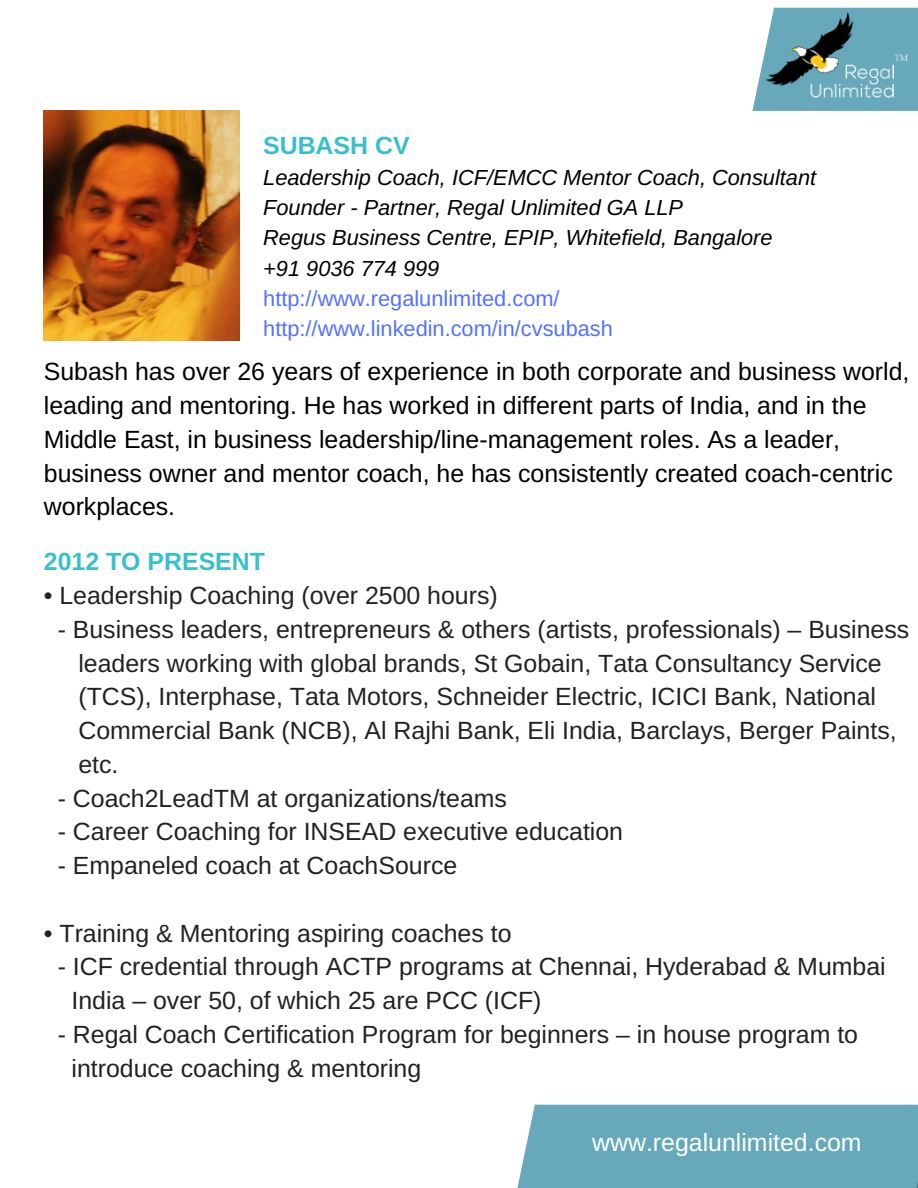
<style>
.page{position:relative;width:918px;height:1188px;background:#fff}
.page>*{position:absolute;margin:0;border:0;box-sizing:border-box;transform-origin:0 0}
.t1{font:24.9px/33.8px "Arimo";color:#222}
.t2{font:24.9px/33.8px "Arimo";color:#000}
.t3{font:24.9px "Arimo";color:#fff}
.t4{font:700 24.9px "Arimo";color:#37c0ca}
.t5{font:italic 21.75px/30.3px "Arimo";color:#000}
.t6{font:21.75px/30.3px "Arimo";color:#5271ff}
</style>
<div class="page">
<div style="left:517px;top:1105px;width:401px;height:83px;background:#67a9ba"></div>
<img style="left:752px;top:7px;width:166px;height:104px">
<img style="left:44px;top:110px;width:196px;height:231px">
<p class="t4" style="left:263px;top:132px;width:148px">SUBASH CV</p>
<p class="t5" style="left:263px;top:162px;width:554px">Leadership Coach, ICF/EMCC Mentor Coach, Consultant Founder - Partner, Regal Unlimited GA LLP<br>Regus Business Centre, EPIP, Whitefield, Bangalore<br>+91 9036 774 999</p>
<p class="t6" style="left:263px;top:283px;width:351px">http://www.regalunlimited.com/ http://www.linkedin.com/in/cvsubash</p>
<p class="t2" style="left:44px;top:355px;width:867px">Subash has over 26 years of experience in both corporate and business world, leading and mentoring. He has worked in different parts of India, and in the Middle East, in business leadership/line-management roles. As a leader, business owner and mentor coach, he has consistently created coach-centric workplaces.</p>
<p class="t4" style="left:44px;top:548px;width:223px">2012 TO PRESENT</p>
<p class="t1" style="left:44px;top:579px;width:455px">• Leadership Coaching (over 2500 hours)</p>
<p class="t1" style="left:78px;top:612px;width:832px;text-indent:-21px">- Business leaders, entrepreneurs &amp; others (artists, professionals) – Business leaders working with global brands, St Gobain, Tata Consultancy Service (TCS), Interphase, Tata Motors, Schneider Electric, ICICI Bank, National Commercial Bank (NCB), Al Rajhi Bank, Eli India, Barclays, Berger Paints, etc.</p>
<p class="t1" style="left:58px;top:781px;width:451px">- Coach2LeadTM at organizations/teams</p>
<p class="t1" style="left:58px;top:815px;width:567px">- Career Coaching for INSEAD executive education</p>
<p class="t1" style="left:58px;top:849px;width:401px">- Empaneled coach at CoachSource</p>
<p class="t1" style="left:44px;top:916px;width:469px">• Training &amp; Mentoring aspiring coaches to</p>
<p class="t1" style="left:72px;top:950px;width:816px;text-indent:-14px">- ICF credential through ACTP programs at Chennai, Hyderabad &amp; Mumbai<br>India – over 50, of which 25 are PCC (ICF)</p>
<p class="t1" style="left:72px;top:1017px;width:788px;text-indent:-14px">- Regal Coach Certification Program for beginners – in house program to introduce coaching &amp; mentoring</p>
<p class="t3" style="left:592px;top:1128px;width:271px">www.regalunlimited.com</p>
</div>
